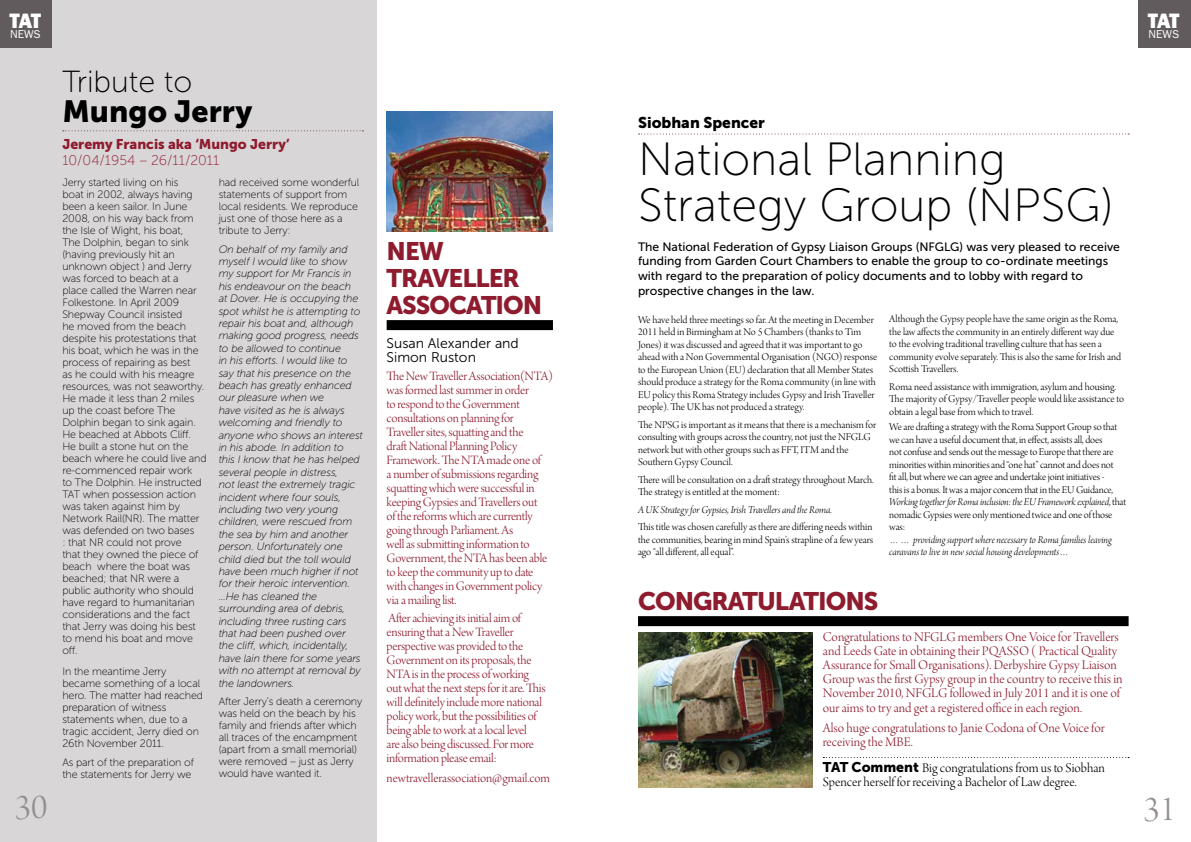
<style>
.page{position:relative;width:1191px;height:842px;background:#fff}
.page>*{position:absolute;margin:0;border:0;box-sizing:border-box;transform-origin:0 0}
.t1{font:46.5px/46px "Museo Sans 100";color:#000}
.t2{font:37.1px "Arno Pro Light Display";color:#938d8f}
.t3{font:30.5px "Museo Sans 900";color:#000}
.t4{font:30.5px "Museo Sans 100";color:#000}
.t5{font:25.2px/27px "Museo Sans 900";letter-spacing:-.04em;color:#8e1b2e}
.t6{font:800 21px "Franklin Gothic";letter-spacing:-.075em;color:#fff}
.t7{font:15.5px "Museo Sans 900";color:#000}
.t8{font:14px/14px "Arno Pro Light Display";color:#8e1b2e}
.t9{font:14px/14px "Arno Pro Light Display";color:#000}
.t10{font:14px/14px "Museo Sans 300";color:#000}
.t11{font:14px "Museo Sans 900";color:#8e1b2e}
.t12{font:14px "Museo Sans 100";color:#8e1b2e}
.t13{font:13.5px/14px "Arno Pro Light Display";letter-spacing:-.015em;color:#8e1b2e}
.t14{font:12.1px/14.6px "Museo Sans 500";color:#000}
.t15{font:11.5px "Franklin Gothic";color:#fff}
.t16{font:11px/12.5px "Arno Pro Light Display";color:#000}
.t17{font:11px/12.5px "Arno Pro Light Italic Display";letter-spacing:-.005em;color:#000}
.t18{font:10.8px/12px "Museo Sans 100";letter-spacing:-.015em;color:#000}
.t19{font:italic 10.8px/12.4px "Museo Sans 100";letter-spacing:-.015em;color:#000}
.s1{font-family:"Arno Pro Light Display"}
.s2{font-family:"Museo Sans 900"}
</style>
<div class="page">
<div style="left:0;top:0;width:376px;height:842px;background:#d9d6d7"></div>
<div style="left:0;top:0;width:52px;height:48px;background:#615b5e"></div>
<div style="left:1138px;top:0;width:53px;height:48px;background:#615b5e"></div>
<div style="left:387px;top:320px;width:166px;height:10px;background:#000"></div>
<svg style="left:63px;top:130px;width:300px;height:1px"></svg>
<div style="left:638px;top:616px;width:490px;height:10px;background:#000"></div>
<svg style="left:823px;top:757px;width:306px;height:1px"></svg>
<svg style="left:638px;top:134px;width:491px;height:1px"></svg>
<img style="left:387px;top:111px;width:166px;height:120px">
<img style="left:638px;top:632px;width:175px;height:155px">
<h3 class="t6" style="left:9px;top:9px;width:33px">TAT</h3>
<p class="t15" style="left:10px;top:27px;width:32px">NEWS</p>
<h2 class="t2" style="left:15px;top:787px;width:34px">30</h2>
<h3 class="t4" style="left:62px;top:65px;width:131px">Tribute to</h3>
<h3 class="t3" style="left:62px;top:94px;width:191px">Mungo Jerry</h3>
<p class="t11" style="left:62px;top:136px;width:229px">Jeremy Francis aka ‘Mungo Jerry’</p>
<p class="t12" style="left:62px;top:153px;width:158px">10/04/1954 – 26/11/2011</p>
<h1 class="t1" style="left:638px;top:137px;width:477px">National Planning<br>Strategy Group (NPSG)</h1>
<h3 class="t7" style="left:638px;top:114px;width:128px">Siobhan Spencer</h3>
<p class="t18" style="left:219px;top:176px;width:142px">had received some wonderful statements of support from local residents. We reproduce just one of those here as a tribute to Jerry:</p>
<p class="t19" style="left:219px;top:243px;width:146px">On behalf of my family and myself I would like to show my support for Mr Francis in his endeavour on the beach<br>at Dover. He is occupying the spot whilst he is attempting to repair his boat and, although making good progress, needs to be allowed to continue<br>in his efforts. I would like to say that his presence on the beach has greatly enhanced our pleasure when we<br>have visited as he is always welcoming and friendly to anyone who shows an interest in his abode. In addition to<br>this I know that he has helped several people in distress,<br>not least the extremely tragic incident where four souls, including two very young children, were rescued from the sea by him and another person. Unfortunately one child died but the toll would have been much higher if not for their heroic intervention. …He has cleaned the surrounding area of debris, including three rusting cars that had been pushed over the cliff, which, incidentally, have lain there for some years with no attempt at removal by the landowners.</p>
<p class="t18" style="left:219px;top:695px;width:145px">After Jerry’s death a ceremony was held on the beach by his family and friends after which all traces of the encampment (apart from a small memorial) were removed – just as Jerry would have wanted it.</p>
<p class="t18" style="left:62px;top:176px;width:146px">Jerry started living on his<br>boat in 2002, always having been a keen sailor. In June<br>2008, on his way back from the Isle of Wight, his boat,<br>The Dolphin, began to sink (having previously hit an unknown object ) and Jerry was forced to beach at a place called the Warren near<br>Folkestone. In April 2009<br>Shepway Council insisted<br>he moved from the beach despite his protestations that his boat, which he was in the process of repairing as best<br>as he could with his meagre resources, was not seaworthy.<br>He made it less than 2 miles up the coast before The<br>Dolphin began to sink again.<br>He beached at Abbots Cliff.<br>He built a stone hut on the beach where he could live and re-commenced repair work<br>to The Dolphin. He instructed<br>TAT when possession action was taken against him by<br>Network Rail(NR). The matter was defended on two bases<br>: that NR could not prove<br>that they owned the piece of beach where the boat was beached; that NR were a public authority who should have regard to humanitarian considerations and the fact that Jerry was doing his best to mend his boat and move off.</p>
<p class="t18" style="left:62px;top:666px;width:142px">In the meantime Jerry became something of a local hero. The matter had reached preparation of witness statements when, due to a tragic accident, Jerry died on<br>26th November 2011.</p>
<p class="t18" style="left:62px;top:756px;width:133px">As part of the preparation of the statements for Jerry we</p>
<p class="t14" style="left:638px;top:239px;width:483px">The National Federation of Gypsy Liaison Groups (NFGLG) was very pleased to receive funding from Garden Court Chambers to enable the group to co-ordinate meetings with regard to the preparation of policy documents and to lobby with regard to prospective changes in the law.</p>
<h3 class="t5" style="left:387px;top:238px;width:157px">NEW<br>TRAVELLER<br>ASSOCATION</h3>
<p class="t10" style="left:387px;top:337px;width:134px">Susan Alexander and<br>Simon Ruston</p>
<p class="t13" style="left:387px;top:370px;width:168px">The New Traveller Association(NTA) was formed last summer in order<br>to respond to the Government consultations on planning for<br>Traveller sites, squatting and the<br>draft National Planning Policy<br>Framework. The NTA made one of<br>a number of submissions regarding squatting which were successful in keeping Gypsies and Travellers out<br>of the reforms which are currently going through Parliament. As<br>well as submitting information to<br>Government, the NTA has been able to keep the community up to date with changes in Government policy via a mailing list.</p>
<p class="t13" style="left:387px;top:611px;width:160px">After achieving its initial aim of ensuring that a New Traveller perspective was provided to the Government on its proposals, the NTA is in the process of working out what the next steps for it are. This will definitely include more national policy work, but the possibilities of being able to work at a local level<br>are also being discussed. For more information please email:</p>
<p class="t13" style="left:387px;top:772px;width:165px">newtravellerassociation@gmail.com</p>
<p class="t16" style="left:889px;top:314px;width:233px">Although the Gypsy people have the same origin as the Roma, the law affects the community in an entirely different way due to the evolving traditional travelling culture that has seen a community evolve separately. This is also the same for Irish and Scottish Travellers.</p>
<p class="t16" style="left:889px;top:381px;width:236px">Roma need assistance with immigration, asylum and housing.<br>The majority of Gypsy/Traveller people would like assistance to obtain a legal base from which to travel.</p>
<p class="t16" style="left:889px;top:421px;width:229px">We are drafting a strategy with the Roma Support Group so that we can have a useful document that, in effect, assists all, does not confuse and sends out the message to Europe that there are minorities within minorities and “one hat” cannot and does not fit all, but where we can agree and undertake joint initiatives - this is a bonus. It was a major concern that in the EU Guidance,</p>
<p class="t17" style="left:889px;top:496px;width:238px">Working together for Roma inclusion: the EU Framework explained<span class="s1">, that</span></p>
<p class="t16" style="left:889px;top:509px;width:225px">nomadic Gypsies were only mentioned twice and one of those was:</p>
<p class="t17" style="left:889px;top:534px;width:224px">…… providing support where necessary to Roma families leaving caravans to live in new social housing developments…</p>
<p class="t16" style="left:638px;top:314px;width:241px">We have held three meetings so far. At the meeting in December 2011 held in Birmingham at No 5 Chambers (thanks to Tim Jones) it was discussed and agreed that it was important to go ahead with a Non Governmental Organisation (NGO) response to the European Union (EU) declaration that all Member States should produce a strategy for the Roma community (in line with EU policy this Roma Strategy includes Gypsy and Irish Traveller people). The UK has not produced a strategy.</p>
<p class="t16" style="left:638px;top:419px;width:240px">The NPSG is important as it means that there is a mechanism for consulting with groups across the country, not just the NFGLG network but with other groups such as FFT, ITM and the Southern Gypsy Council.</p>
<p class="t16" style="left:638px;top:474px;width:237px">There will be consultation on a draft strategy throughout March.<br>The strategy is entitled at the moment:</p>
<p class="t17" style="left:638px;top:504px;width:195px">A UK Strategy for Gypsies, Irish Travellers and the Roma.</p>
<p class="t16" style="left:638px;top:521px;width:237px;text-align:justify">This title was chosen carefully as there are differing needs within the communities, bearing in mind Spain’s strapline of a few years ago “all different, all equal”.</p>
<h3 class="t5" style="left:638px;top:588px;width:36px">Congrat</h3>
<h3 class="t5" style="left:757px;top:588px;width:34px">ulations</h3>
<p class="t8" style="left:823px;top:631px;width:301px">Congratulations to NFGLG members One Voice for Travellers and Leeds Gate in obtaining their PQASSO ( Practical Quality Assurance for Small Organisations). Derbyshire Gypsy Liaison Group was the first Gypsy group in the country to receive this in November 2010, NFGLG followed in July 2011 and it is one of our aims to try and get a registered office in each region.</p>
<p class="t8" style="left:823px;top:722px;width:283px">Also huge congratulations to Janie Codona of One Voice for receiving the MBE.</p>
<p class="t9" style="left:823px;top:762px;width:283px"><span class="s2">TAT Comment</span> Big congratulations from us to Siobhan<br>Spencer herself for receiving a Bachelor of Law degree.</p>
<h3 class="t6" style="left:1148px;top:9px;width:33px">TAT</h3>
<p class="t15" style="left:1148px;top:27px;width:32px">NEWS</p>
<h2 class="t2" style="left:1143px;top:789px;width:34px">31</h2>
</div>
